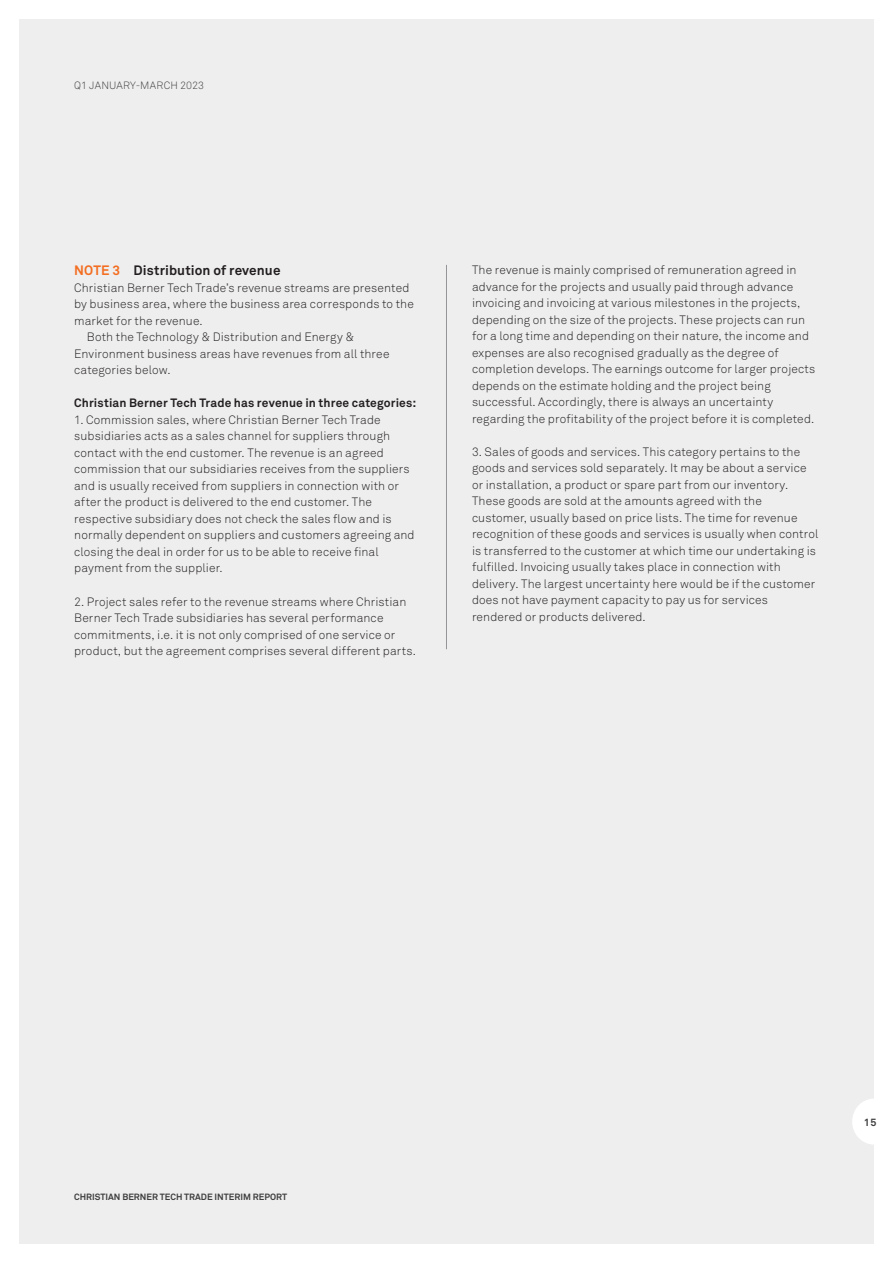
<style>
.page{position:relative;width:893px;height:1263px;background:#fff}
.page>*{position:absolute;margin:0;border:0;box-sizing:border-box;transform-origin:0 0}
.F_03_Mell_1{font:700 13.5px "Akkurat Pro";letter-spacing:.01em;color:#231f20}
.F_01_Bröd_u_indrag{font:12px/16.5px "Akkurat Light Pro";letter-spacing:.01em;color:#231f20}
.F_02_Bröd_m_indrag{font:12px/16.5px "Akkurat Light Pro";letter-spacing:.01em;color:#231f20}
.F_04_Mell_2{font:700 12px "Akkurat Pro";letter-spacing:.015em;color:#231f20}
.t1{font:10.5px "Akkurat Light Pro";letter-spacing:.015em;color:#3e3e3f}
.t2{font:700 10.5px "Akkurat Pro";color:#3e3e3f}
.t3{font:700 9px "Akkurat Pro";color:#3e3e3f}
.s1{color:#f36e21}
</style>
<div class="page">
<div style="left:19px;top:19px;width:855px;height:1225px;background:#eeeeef"></div>
<svg style="left:852px;top:1099px;width:22px;height:45px"></svg>
<hr style="left:446px;top:265px;width:1px;height:384px;background:#939598">
<p class="t1" style="left:74px;top:79px;width:132px">Q1 JANUARY-MARCH 2023</p>
<p class="F_03_Mell_1" style="left:74px;top:262px;width:208px"><span class="s1">NOTE 3</span> Distribution of revenue</p>
<p class="F_01_Bröd_u_indrag" style="left:74px;top:280px;width:341px">Christian Berner Tech Trade’s revenue streams are presented by business area, where the business area corresponds to the market for the revenue.</p>
<p class="F_02_Bröd_m_indrag" style="left:74px;top:329px;width:317px;text-indent:13px">Both the Technology &amp; Distribution and Energy &amp;<br>Environment business areas have revenues from all three categories below.</p>
<p class="F_04_Mell_2" style="left:74px;top:396px;width:343px">Christian Berner Tech Trade has revenue in three categories:</p>
<p class="F_01_Bröd_u_indrag" style="left:74px;top:412px;width:342px">1. Commission sales, where Christian Berner Tech Trade subsidiaries acts as a sales channel for suppliers through contact with the end customer. The revenue is an agreed commission that our subsidiaries receives from the suppliers and is usually received from suppliers in connection with or after the product is delivered to the end customer. The respective subsidiary does not check the sales flow and is normally dependent on suppliers and customers agreeing and closing the deal in order for us to be able to receive final payment from the supplier.</p>
<p class="F_01_Bröd_u_indrag" style="left:74px;top:593px;width:343px">2. Project sales refer to the revenue streams where Christian Berner Tech Trade subsidiaries has several performance commitments, i.e. it is not only comprised of one service or product, but the agreement comprises several different parts.</p>
<p class="F_01_Bröd_u_indrag" style="left:472px;top:262px;width:345px">The revenue is mainly comprised of remuneration agreed in advance for the projects and usually paid through advance invoicing and invoicing at various milestones in the projects, depending on the size of the projects. These projects can run for a long time and depending on their nature, the income and expenses are also recognised gradually as the degree of completion develops. The earnings outcome for larger projects depends on the estimate holding and the project being successful. Accordingly, there is always an uncertainty regarding the profitability of the project before it is completed.</p>
<p class="F_01_Bröd_u_indrag" style="left:472px;top:444px;width:348px">3. Sales of goods and services. This category pertains to the goods and services sold separately. It may be about a service or installation, a product or spare part from our inventory.<br>These goods are sold at the amounts agreed with the customer, usually based on price lists. The time for revenue recognition of these goods and services is usually when control is transferred to the customer at which time our undertaking is fulfilled. Invoicing usually takes place in connection with delivery. The largest uncertainty here would be if the customer does not have payment capacity to pay us for services rendered or products delivered.</p>
<p class="t3" style="left:74px;top:1191px;width:214px">CHRISTIAN BERNER TECH TRADE INTERIM REPORT</p>
<p class="t2" style="left:864px;top:1116px;width:14px">15</p>
</div>
